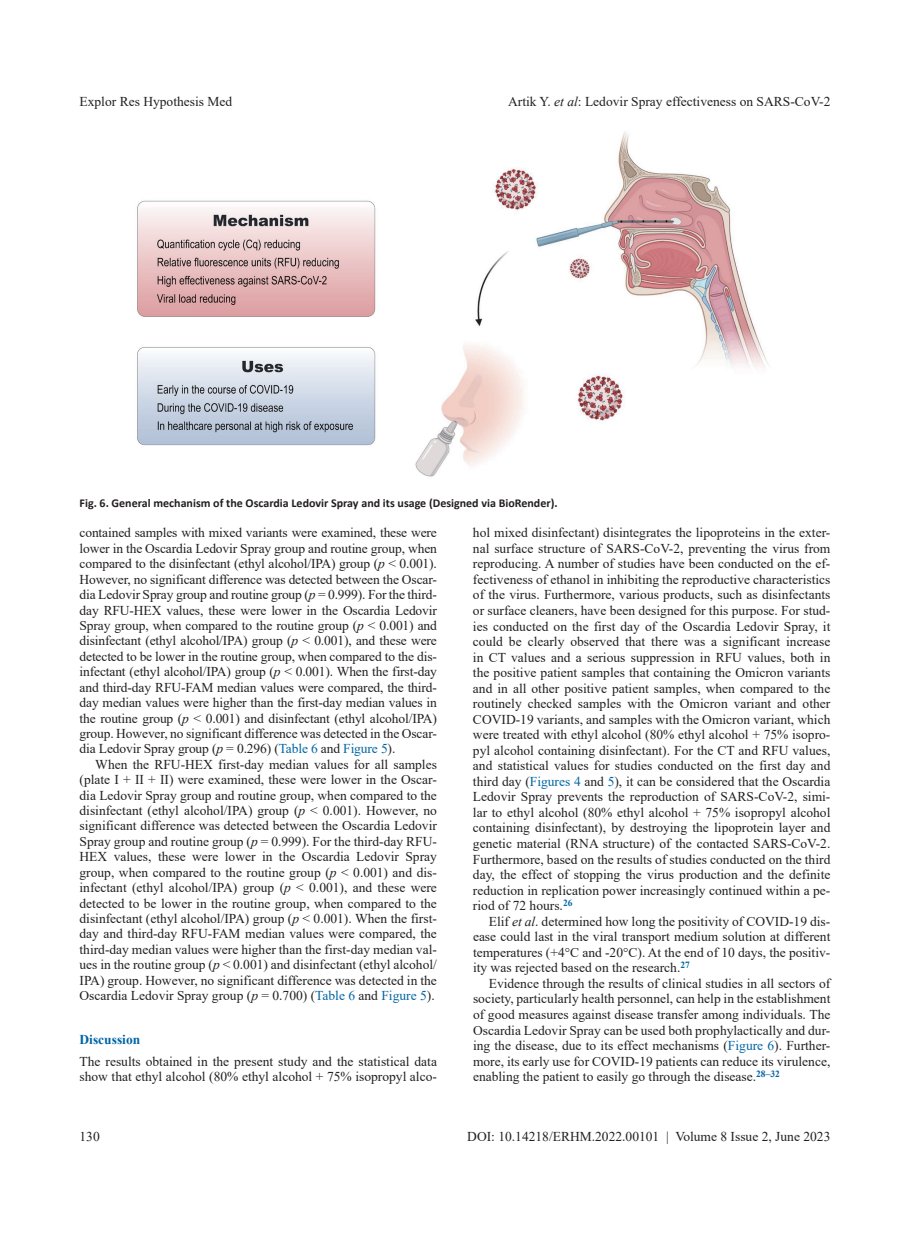
<style>
.page{position:relative;width:919px;height:1238px;background:#fff}
.page>*{position:absolute;margin:0;border:0;box-sizing:border-box;transform-origin:0 0}
.t1{font:13.5px/15.6px "Times New Roman";color:#231f20;text-align:justify}
.t2{font:700 13.5px "Times New Roman";color:#0065a4}
.t3{font:700 12px "Calibri";color:#231f20}
.s1{font-style:italic}
.s2{color:#0065a4}
</style>
<div class="page">
<img style="left:137px;top:131px;width:632px;height:346px">
<p class="t1" style="left:79px;top:93px;width:154px">Explor Res Hypothesis Med</p>
<p class="t1" style="left:508px;top:93px;width:324px">Artik Y. <span class="s1">et al</span>: Ledovir Spray effectiveness on SARS-CoV-2</p>
<p class="t3" style="left:80px;top:494px;width:479px">Fig. 6. General mechanism of the Oscardia Ledovir Spray and its usage (Designed via BioRender).</p>
<p class="t1" style="left:79px;top:524px;width:359px">contained samples with mixed variants were examined, these were lower in the Oscardia Ledovir Spray group and routine group, when compared to the disinfectant (ethyl alcohol/IPA) group (<span class="s1">p</span> &lt; 0.001).<br>However, no significant difference was detected between the Oscar&shy;dia Ledovir Spray group and routine group (<span class="s1">p</span> = 0.999). For the third&shy;day RFU-HEX values, these were lower in the Oscardia Ledovir Spray group, when compared to the routine group (<span class="s1">p</span> &lt; 0.001) and disinfectant (ethyl alcohol/IPA) group (<span class="s1">p</span> &lt; 0.001), and these were detected to be lower in the routine group, when compared to the dis&shy;infectant (ethyl alcohol/IPA) group (<span class="s1">p</span> &lt; 0.001). When the first-day and third-day RFU-FAM median values were compared, the third&shy;day median values were higher than the first-day median values in the routine group (<span class="s1">p</span> &lt; 0.001) and disinfectant (ethyl alcohol/IPA) group. However, no significant difference was detected in the Oscar&shy;dia Ledovir Spray group (<span class="s1">p</span> = 0.296) (<span class="s2">Table 6</span> and <span class="s2">Figure 5</span>).</p>
<p class="t1" style="left:79px;top:756px;width:359px;text-indent:16px">When the RFU-HEX first-day median values for all samples (plate I + II + II) were examined, these were lower in the Oscar&shy;dia Ledovir Spray group and routine group, when compared to the disinfectant (ethyl alcohol/IPA) group (<span class="s1">p</span> &lt; 0.001). However, no significant difference was detected between the Oscardia Ledovir Spray group and routine group (<span class="s1">p</span> = 0.999). For the third-day RFU-HEX values, these were lower in the Oscardia Ledovir Spray group, when compared to the routine group (<span class="s1">p</span> &lt; 0.001) and dis&shy;infectant (ethyl alcohol/IPA) group (<span class="s1">p</span> &lt; 0.001), and these were detected to be lower in the routine group, when compared to the disinfectant (ethyl alcohol/IPA) group (<span class="s1">p</span> &lt; 0.001). When the first&shy;day and third-day RFU-FAM median values were compared, the third-day median values were higher than the first-day median val&shy;ues in the routine group (<span class="s1">p</span> &lt; 0.001) and disinfectant (ethyl alcohol/ IPA) group. However, no significant difference was detected in the Oscardia Ledovir Spray group (<span class="s1">p</span> = 0.700) (<span class="s2">Table 6</span> and <span class="s2">Figure 5</span>).</p>
<p class="t2" style="left:79px;top:1029px;width:62px">Discussion</p>
<p class="t1" style="left:79px;top:1052px;width:359px">The results obtained in the present study and the statistical data show that ethyl alcohol (80% ethyl alcohol + 75% isopropyl alco-</p>
<p class="t1" style="left:473px;top:524px;width:359px">hol mixed disinfectant) disintegrates the lipoproteins in the exter&shy;nal surface structure of SARS-CoV-2, preventing the virus from reproducing. A number of studies have been conducted on the ef&shy;fectiveness of ethanol in inhibiting the reproductive characteristics of the virus. Furthermore, various products, such as disinfectants or surface cleaners, have been designed for this purpose. For stud&shy;ies conducted on the first day of the Oscardia Ledovir Spray, it could be clearly observed that there was a significant increase in CT values and a serious suppression in RFU values, both in the positive patient samples that containing the Omicron variants and in all other positive patient samples, when compared to the routinely checked samples with the Omicron variant and other COVID-19 variants, and samples with the Omicron variant, which were treated with ethyl alcohol (80% ethyl alcohol + 75% isopro&shy;pyl alcohol containing disinfectant). For the CT and RFU values, and statistical values for studies conducted on the first day and third day (<span class="s2">Figures 4</span> and <span class="s2">5</span>), it can be considered that the Oscardia Ledovir Spray prevents the reproduction of SARS-CoV-2, simi&shy;lar to ethyl alcohol (80% ethyl alcohol + 75% isopropyl alcohol containing disinfectant), by destroying the lipoprotein layer and genetic material (RNA structure) of the contacted SARS-CoV-2.<br>Furthermore, based on the results of studies conducted on the third day, the effect of stopping the virus production and the definite reduction in replication power increasingly continued within a pe&shy;riod of 72 hours.<sup>26</sup></p>
<p class="t1" style="left:473px;top:913px;width:359px;text-indent:16px">Elif <span class="s1">et al</span>. determined how long the positivity of COVID-19 dis&shy;ease could last in the viral transport medium solution at different temperatures (+4°C and -20°C). At the end of 10 days, the positiv&shy;ity was rejected based on the research.<sup>27</sup></p>
<p class="t1" style="left:473px;top:975px;width:359px;text-indent:16px">Evidence through the results of clinical studies in all sectors of society, particularly health personnel, can help in the establishment of good measures against disease transfer among individuals. The Oscardia Ledovir Spray can be used both prophylactically and dur&shy;ing the disease, due to its effect mechanisms (<span class="s2">Figure 6</span>). Further&shy;more, its early use for COVID-19 patients can reduce its virulence, enabling the patient to easily go through the disease.<sup>28–32</sup></p>
<p class="t1" style="left:79px;top:1128px;width:22px">130</p>
<p class="t1" style="left:467px;top:1128px;width:364px">DOI: 10.14218/ERHM.2022.00101 | Volume 8 Issue 2, June 2023</p>
</div>
